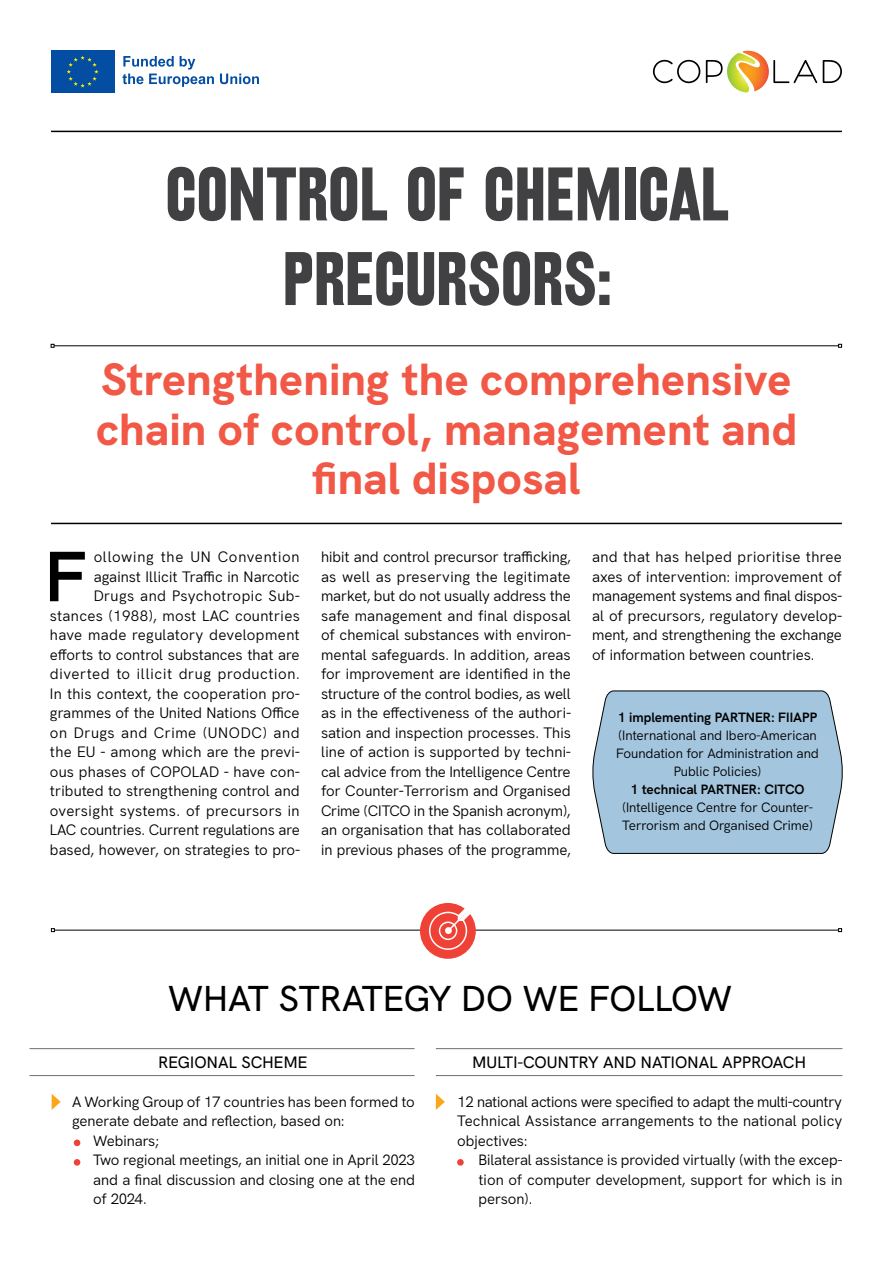
<style>
.page{position:relative;width:893px;height:1263px;background:#fff}
.page>*{position:absolute;margin:0;border:0;box-sizing:border-box;transform-origin:0 0}
.t1{font:700 70.95px "HK Grotesk Pro";color:#000}
.t2{font:70.5px/84.6px "Railroad Gothic";color:#414042;text-align:center}
.t3{font:800 45px/49.5px "HK Grotesk Pro";color:#f15845;text-align:center}
.t4{font:500 36px "HK Grotesk Pro";letter-spacing:-.015em;color:#000}
.t5{font:500 16.5px "HK Grotesk Pro";letter-spacing:.01em;color:#000}
.t6{font:15px/19.5px "Hanken Grotesk";letter-spacing:.005em;color:#000;text-align:justify}
.t7{font:15px/19.5px "HK Grotesk Pro";letter-spacing:-.005em;color:#000;text-align:justify}
.t8{font:13.5px/18px "HK Grotesk Pro";color:#000;text-align:center}
.t9{font:700 13.5px "HK Grotesk Pro";color:#000}
</style>
<div class="page">
<svg style="left:592px;top:690px;width:251px;height:164px;background:#a5c4db"></svg>
<svg style="left:653px;top:60px;width:47px;height:23px"></svg>
<svg style="left:823px;top:60px;width:19px;height:23px"></svg>
<svg style="left:706px;top:51px;width:111px;height:41px"></svg>
<hr style="left:51px;top:131px;width:791px;height:1px;background:#000">
<hr style="left:51px;top:523px;width:791px;height:1px;background:#000">
<hr style="left:54px;top:345px;width:785px;height:1px;background:#000">
<svg style="left:838px;top:344px;width:4px;height:4px"></svg>
<hr style="left:54px;top:930px;width:785px;height:1px;background:#000">
<svg style="left:51px;top:928px;width:4px;height:4px"></svg>
<svg style="left:838px;top:928px;width:4px;height:4px"></svg>
<svg style="left:52px;top:1094px;width:9px;height:16px"></svg>
<svg style="left:436px;top:1094px;width:9px;height:16px"></svg>
<hr style="left:30px;top:1075px;width:385px;height:1px;background:#6d6e71">
<hr style="left:436px;top:1075px;width:406px;height:1px;background:#6d6e71">
<hr style="left:30px;top:1048px;width:385px;height:1px;background:#6d6e71">
<hr style="left:436px;top:1048px;width:406px;height:1px;background:#6d6e71">
<div style="left:420px;top:903px;width:56px;height:56px;background:#ef4136;border-radius:50%"></div>
<svg style="left:429px;top:908px;width:42px;height:42px"></svg>
<div style="left:74px;top:1139px;width:6px;height:7px;background:#ef4136;border-radius:50%"></div>
<div style="left:457px;top:1159px;width:7px;height:7px;background:#ef4136;border-radius:50%"></div>
<div style="left:74px;top:1159px;width:6px;height:7px;background:#ef4136;border-radius:50%"></div>
<div style="left:51px;top:50px;width:63px;height:43px;background:#034ea2"></div>
<svg style="left:67px;top:56px;width:32px;height:32px"></svg>
<svg style="left:123px;top:56px;width:91px;height:31px"></svg>
<svg style="left:220px;top:74px;width:39px;height:10px"></svg>
<h2 class="t2" style="left:166px;top:151px;width:565px">CONTROL of CHEMICAL<br>PRECURSORS:</h2>
<h3 class="t3" style="left:96px;top:351px;width:703px">Strengthening the comprehensive chain of control, management and final disposal</h3>
<p class="t6" style="left:50px;top:546px;width:251px;text-align:right">ollowing the UN Convention against Illicit Traffic in Narcotic Drugs and Psychotropic Sub&shy;stances (1988), most LAC countries have made regulatory development efforts to control substances that are diverted to illicit drug production.<br>In this context, the cooperation pro&shy;grammes of the United Nations Office on Drugs and Crime (UNODC) and the EU - among which are the previ&shy;ous phases of COPOLAD - have con&shy;tributed to strengthening control and oversight systems. of precursors in LAC countries. Current regulations are based, however, on strategies to pro-</p>
<p class="t6" style="left:321px;top:546px;width:251px">hibit and control precursor trafficking, as well as preserving the legitimate market, but do not usually address the safe management and final disposal of chemical substances with environ&shy;mental safeguards. In addition, areas for improvement are identified in the structure of the control bodies, as well as in the effectiveness of the authori&shy;sation and inspection processes. This line of action is supported by techni&shy;cal advice from the Intelligence Centre for Counter-Terrorism and Organised Crime (CITCO in the Spanish acronym), an organisation that has collaborated in previous phases of the programme,</p>
<p class="t6" style="left:592px;top:546px;width:251px">and that has helped prioritise three axes of intervention: improvement of management systems and final dispos&shy;al of precursors, regulatory develop&shy;ment, and strengthening the exchange of information between countries.</p>
<h1 class="t1" style="left:45px;top:521px;width:43px">F</h1>
<p class="t9" style="left:618px;top:707px;width:201px">1 implementing PARTNER: FIIAPP</p>
<p class="t8" style="left:616px;top:725px;width:204px">(International and Ibero-American<br>Foundation for Administration and<br>Public Policies)</p>
<p class="t9" style="left:631px;top:779px;width:176px">1 technical PARTNER: CITCO</p>
<p class="t8" style="left:622px;top:797px;width:192px;text-align:left">(Intelligence Centre for Counter-<br>Terrorism and Organised Crime)</p>
<h3 class="t4" style="left:168px;top:970px;width:564px">WHAT STRATEGY DO WE FOLLOW</h3>
<p class="t5" style="left:158px;top:1049px;width:150px">REGIONAL SCHEME</p>
<p class="t7" style="left:72px;top:1091px;width:344px">A Working Group of 17 countries has been formed to</p>
<p class="t7" style="left:72px;top:1110px;width:274px">generate debate and reflection, based on:</p>
<p class="t7" style="left:93px;top:1130px;width:67px">Webinars;</p>
<p class="t7" style="left:93px;top:1149px;width:323px">Two regional meetings, an initial one in April 2023</p>
<p class="t7" style="left:93px;top:1169px;width:323px">and a final discussion and closing one at the end</p>
<p class="t7" style="left:93px;top:1188px;width:55px">of 2024.</p>
<p class="t5" style="left:472px;top:1049px;width:335px">MULTI-COUNTRY AND NATIONAL APPROACH</p>
<p class="t6" style="left:457px;top:1091px;width:387px">12 national actions were specified to adapt the multi-country Technical Assistance arrangements to the national policy objectives:</p>
<p class="t7" style="left:478px;top:1149px;width:366px">Bilateral assistance is provided virtually (with the excep&shy;tion of computer development, support for which is in person).</p>
</div>
